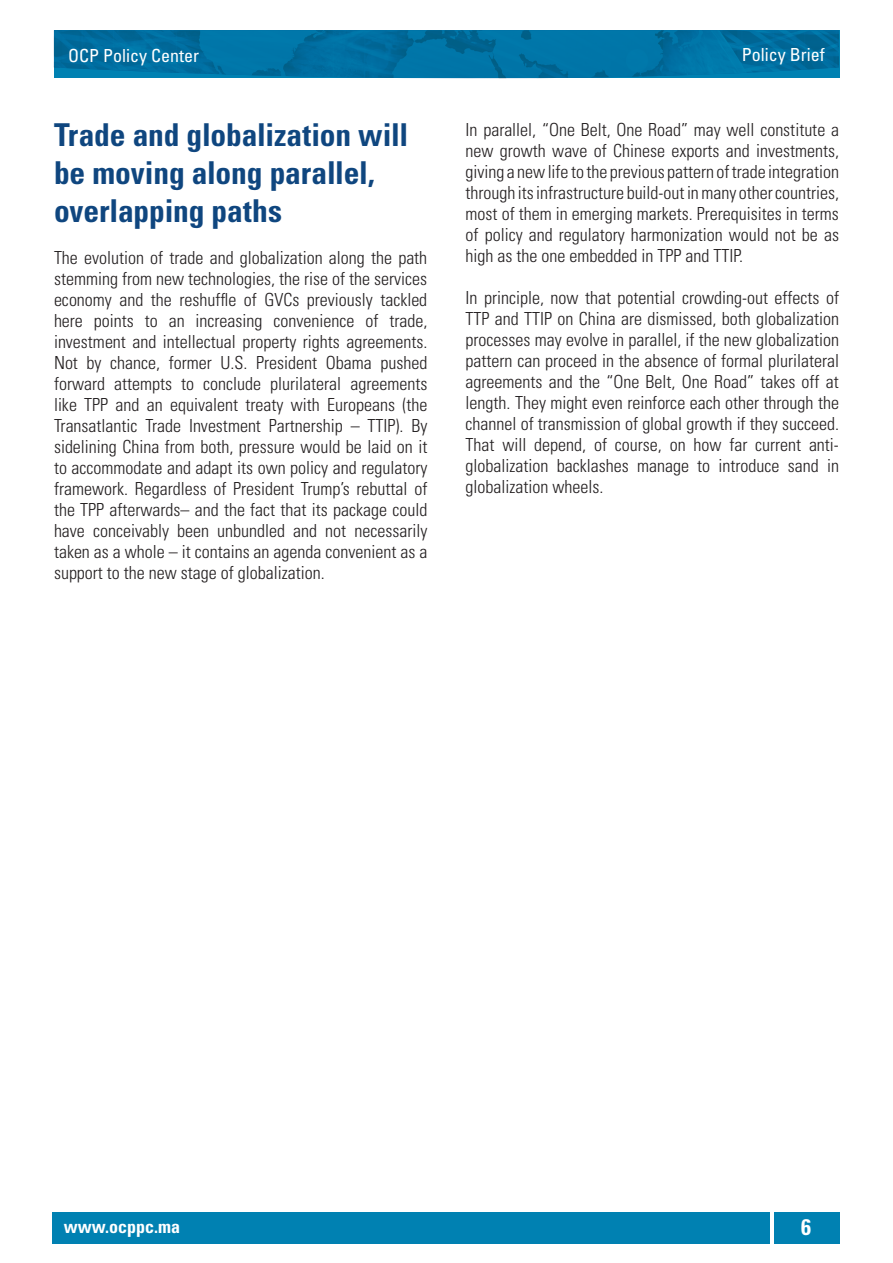
<style>
.page{position:relative;width:893px;height:1263px;background:#fff}
.page>*{position:absolute;margin:0;border:0;box-sizing:border-box;transform-origin:0 0}
.G__Titre{font:700 condensed 31.5px/37.8px "Univers LT Std";letter-spacing:-.005em;color:#0f467f}
.t1{font:700 condensed 22.5px "Univers LT Std";color:#fff}
.Texte{font:300 condensed 18px/21px "Univers LT Std";color:#231f20;text-align:justify}
.t2{font:condensed 18px "Univers LT Std";color:#fff}
.t3{font:700 condensed 18px "Univers LT Std";color:#fff}
</style>
<div class="page">
<div style="left:52px;top:1212px;width:718px;height:31px;background:#0081b2"></div>
<div style="left:774px;top:1212px;width:65px;height:31px;background:#0081b2"></div>
<img style="left:54px;top:30px;width:785px;height:49px">
<p class="t2" style="left:68px;top:44px;width:133px">OCP Policy Center</p>
<p class="t2" style="left:742px;top:43px;width:84px">Policy Brief</p>
<p class="G__Titre" style="left:54px;top:116px;width:356px">Trade and globalization will be moving along parallel, overlapping paths</p>
<p class="Texte" style="left:54px;top:247px;width:375px">The evolution of trade and globalization along the path stemming from new technologies, the rise of the services economy and the reshuffle of GVCs previously tackled here points to an increasing convenience of trade, investment and intellectual property rights agreements.<br>Not by chance, former U.S. President Obama pushed forward attempts to conclude plurilateral agreements like TPP and an equivalent treaty with Europeans (the Transatlantic Trade Investment Partnership – TTIP). By sidelining China from both, pressure would be laid on it to accommodate and adapt its own policy and regulatory framework. Regardless of President Trump’s rebuttal of the TPP afterwards– and the fact that its package could have conceivably been unbundled and not necessarily taken as a whole – it contains an agenda convenient as a support to the new stage of globalization.</p>
<p class="Texte" style="left:466px;top:120px;width:375px">In parallel, “One Belt, One Road” may well constitute a new growth wave of Chinese exports and investments, giving a new life to the previous pattern of trade integration through its infrastructure build-out in many other countries, most of them in emerging markets. Prerequisites in terms of policy and regulatory harmonization would not be as high as the one embedded in TPP and TTIP.</p>
<p class="Texte" style="left:466px;top:288px;width:375px">In principle, now that potential crowding-out effects of TTP and TTIP on China are dismissed, both globalization processes may evolve in parallel, if the new globalization pattern can proceed in the absence of formal plurilateral agreements and the “One Belt, One Road” takes off at length. They might even reinforce each other through the channel of transmission of global growth if they succeed.<br>That will depend, of course, on how far current anti&shy;globalization backlashes manage to introduce sand in globalization wheels.</p>
<p class="t3" style="left:64px;top:1216px;width:118px">www.ocppc.ma</p>
<p class="t1" style="left:801px;top:1214px;width:11px">6</p>
</div>
